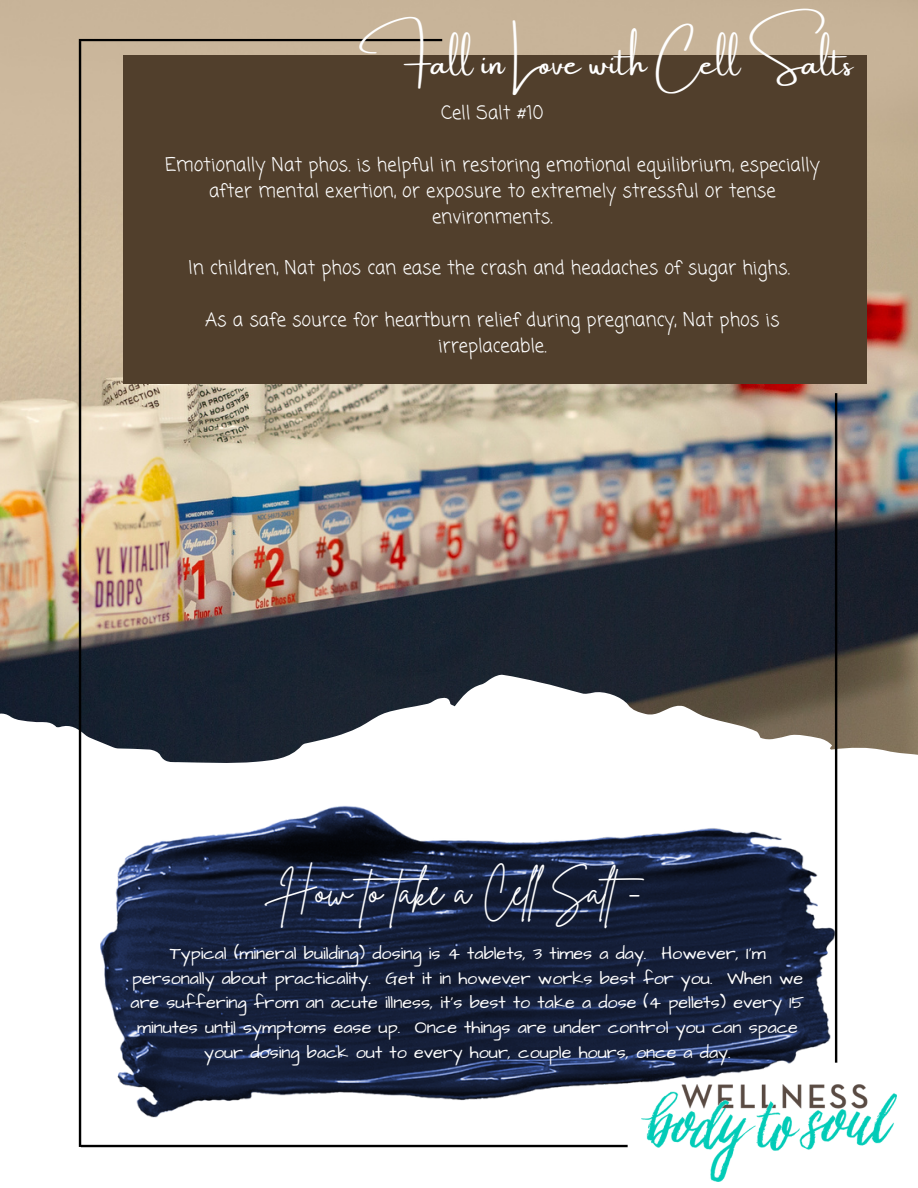
<style>
.page{position:relative;width:918px;height:1188px;background:#fff}
.page>*{position:absolute;margin:0;border:0;box-sizing:border-box;transform-origin:0 0}
.t1{font:40.5px "Brittany Signature";color:#fff}
.t2{font:34.2px "Amsterdam One";color:#fff}
.t3{font:18.75px/25.8px "Coming Soon";color:#fff;text-align:center}
.t4{font:18px/24.8px "Architects Daughter";color:#fff;text-align:center}
</style>
<div class="page">
<img style="left:0;top:0;width:918px;height:674px">
<div style="left:123px;top:56px;width:744px;height:328px;background:#513f2c"></div>
<hr style="left:79px;top:39px;width:363px;height:2px;background:#000">
<svg style="left:0;top:674px;width:918px;height:474px"></svg>
<hr style="left:79px;top:41px;width:2px;height:1106px;background:#000">
<hr style="left:835px;top:393px;width:2px;height:754px;background:#000">
<hr style="left:81px;top:1145px;width:754px;height:2px;background:#000">
<svg style="left:628px;top:1063px;width:290px;height:119px"></svg>
<img style="left:641px;top:1085px;width:256px;height:96px">
<img style="left:101px;top:805px;width:734px;height:313px">
<h2 class="t2" style="left:359px;top:44px;width:496px">Fall in Love with Cell Salts</h2>
<p class="t3" style="left:441px;top:101px;width:104px">Cell Salt #10</p>
<p class="t3" style="left:165px;top:153px;width:656px">Emotionally Nat phos. is helpful in restoring emotional equilibrium, especially after mental exertion, or exposure to extremely stressful or tense environments.</p>
<p class="t3" style="left:188px;top:257px;width:603px">In children, Nat phos can ease the crash and headaches of sugar highs.</p>
<p class="t3" style="left:205px;top:308px;width:576px">As a safe source for heartburn relief during pregnancy, Nat phos is irreplaceable.</p>
<h1 class="t1" style="left:281px;top:865px;width:375px">How to take a Cel Salt-</h1>
<p class="t4" style="left:131px;top:941px;width:675px">Typical (mineral building) dosing is 4 tablets, 3 times a day. However, I'm personally about practicality. Get it in however works best for you. When we are suffering from an acute illness, it's best to take a dose (4 pellets) every 15 minutes until symptoms ease up. Once things are under control you can space your dosing back out to every hour, couple hours, once a day.</p>
</div>
